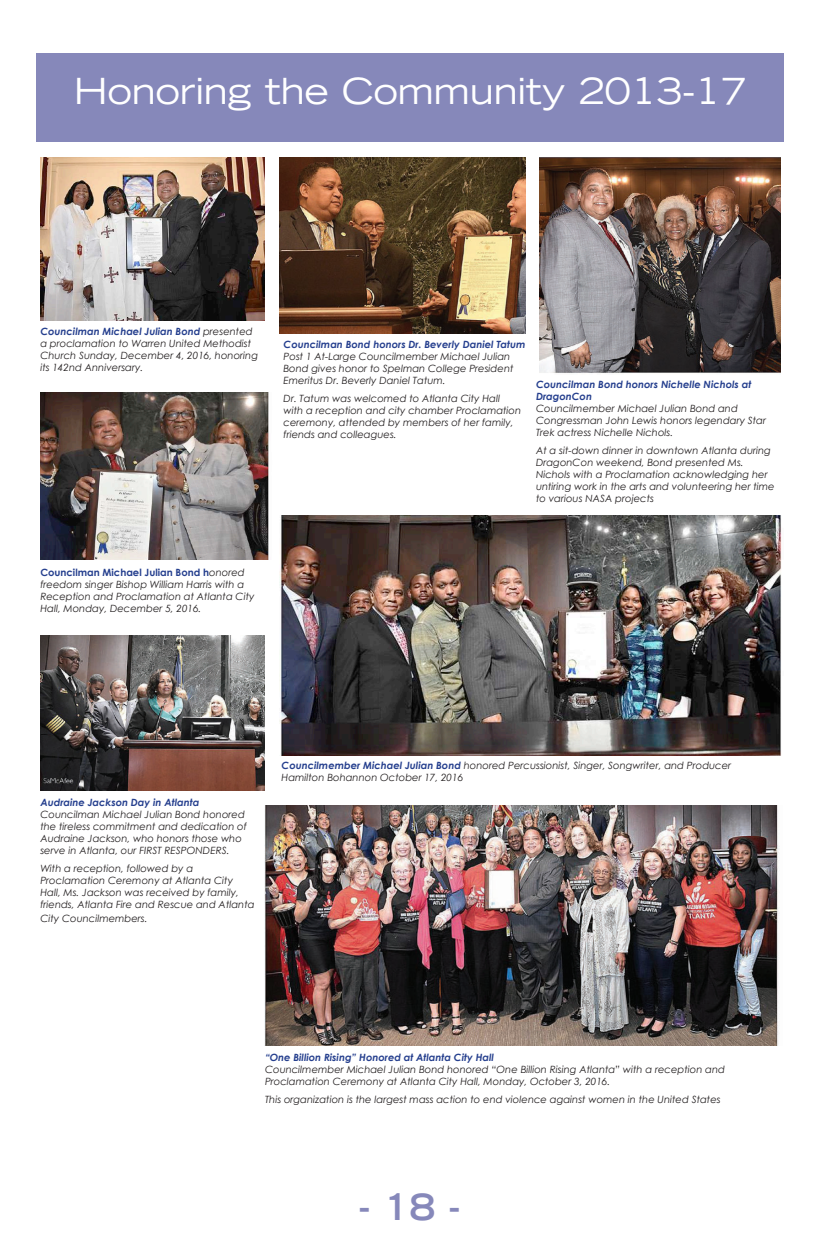
<style>
.page{position:relative;width:819px;height:1260px;background:#fff}
.page>*{position:absolute;margin:0;border:0;box-sizing:border-box;transform-origin:0 0}
.t1{font:expanded 36px "Trade Gothic LH";color:#fff}
.t2{font:700 expanded 36px "Trade Gothic LH";color:#8688ba}
.t3{font:italic 10px/12px "Century Gothic";color:#231f20}
.t4{font:italic 700 10px/12px "Century Gothic";color:#253f8e}
.s1{font-weight:700;color:#253f8e}
.s2{font-weight:700;font-style:normal;color:#253f8e}
</style>
<div class="page">
<img style="left:40px;top:158px;width:225px;height:162px">
<img style="left:40px;top:636px;width:225px;height:154px">
<img style="left:264px;top:806px;width:515px;height:240px">
<img style="left:279px;top:158px;width:247px;height:175px">
<img style="left:540px;top:158px;width:240px;height:215px">
<img style="left:279px;top:516px;width:503px;height:239px">
<img style="left:40px;top:393px;width:229px;height:167px">
<div style="left:36px;top:53px;width:747px;height:89px;background:#8688ba"></div>
<h1 class="t1" style="left:74px;top:68px;width:674px">Honoring the Community 2013-17</h1>
<p class="t3" style="left:40px;top:325px;width:219px"><span class="s1">Councilman Michael Julian Bond</span> presented a proclamation to Warren United Methodist Church Sunday, December 4, 2016, honoring its 142nd Anniversary.</p>
<p class="t3" style="left:40px;top:566px;width:216px"><span class="s2">Councilman Michael Julian Bond h</span>onored freedom singer Bishop William Harris with a Reception and Proclamation at Atlanta City Hall, Monday, December 5, 2016.</p>
<p class="t4" style="left:284px;top:339px;width:243px">Councilman Bond honors Dr. Beverly Daniel Tatum</p>
<p class="t3" style="left:284px;top:351px;width:231px">Post 1 At-Large Councilmember Michael Julian<br>Bond gives honor to Spelman College President<br>Emeritus Dr. Beverly Daniel Tatum.</p>
<p class="t3" style="left:284px;top:393px;width:239px">Dr. Tatum was welcomed to Atlanta City Hall with a reception and city chamber Proclamation ceremony, attended by members of her family, friends and colleagues.</p>
<p class="t4" style="left:536px;top:378px;width:217px">Councilman Bond honors Nichelle Nichols at<br>DragonCon</p>
<p class="t3" style="left:536px;top:402px;width:232px">Councilmember Michael Julian Bond and<br>Congressman John Lewis honors legendary Star<br>Trek actress Nichelle Nichols.</p>
<p class="t3" style="left:536px;top:444px;width:240px">At a sit-down dinner in downtown Atlanta during DragonCon weekend, Bond presented Ms.<br>Nichols with a Proclamation acknowledging her untiring work in the arts and volunteering her time to various NASA projects</p>
<p class="t4" style="left:40px;top:796px;width:160px">Audraine Jackson Day in Atlanta</p>
<p class="t3" style="left:40px;top:808px;width:208px">Councilman Michael Julian Bond honored the tireless commitment and dedication of Audraine Jackson, who honors those who serve in Atlanta, our FIRST RESPONDERS.</p>
<p class="t3" style="left:40px;top:862px;width:216px">With a reception, followed by a Proclamation Ceremony at Atlanta City Hall, Ms. Jackson was received by family, friends, Atlanta Fire and Rescue and Atlanta</p>
<p class="t3" style="left:40px;top:912px;width:109px">City Councilmembers.</p>
<p class="t3" style="left:282px;top:759px;width:451px"><span class="s1">Councilmember Michael Julian Bond</span> honored Percussionist, Singer, Songwriter, and Producer<br>Hamilton Bohannon October 17, 2016</p>
<p class="t4" style="left:265px;top:1051px;width:230px">“One Billion Rising” Honored at Atlanta City Hall</p>
<p class="t3" style="left:265px;top:1064px;width:461px">Councilmember Michael Julian Bond honored “One Billion Rising Atlanta” with a reception and<br>Proclamation Ceremony at Atlanta City Hall, Monday, October 3, 2016.</p>
<p class="t3" style="left:265px;top:1094px;width:457px">This organization is the largest mass action to end violence against women in the United States</p>
<h1 class="t2" style="left:359px;top:1183px;width:103px">- 18 -</h1>
</div>
